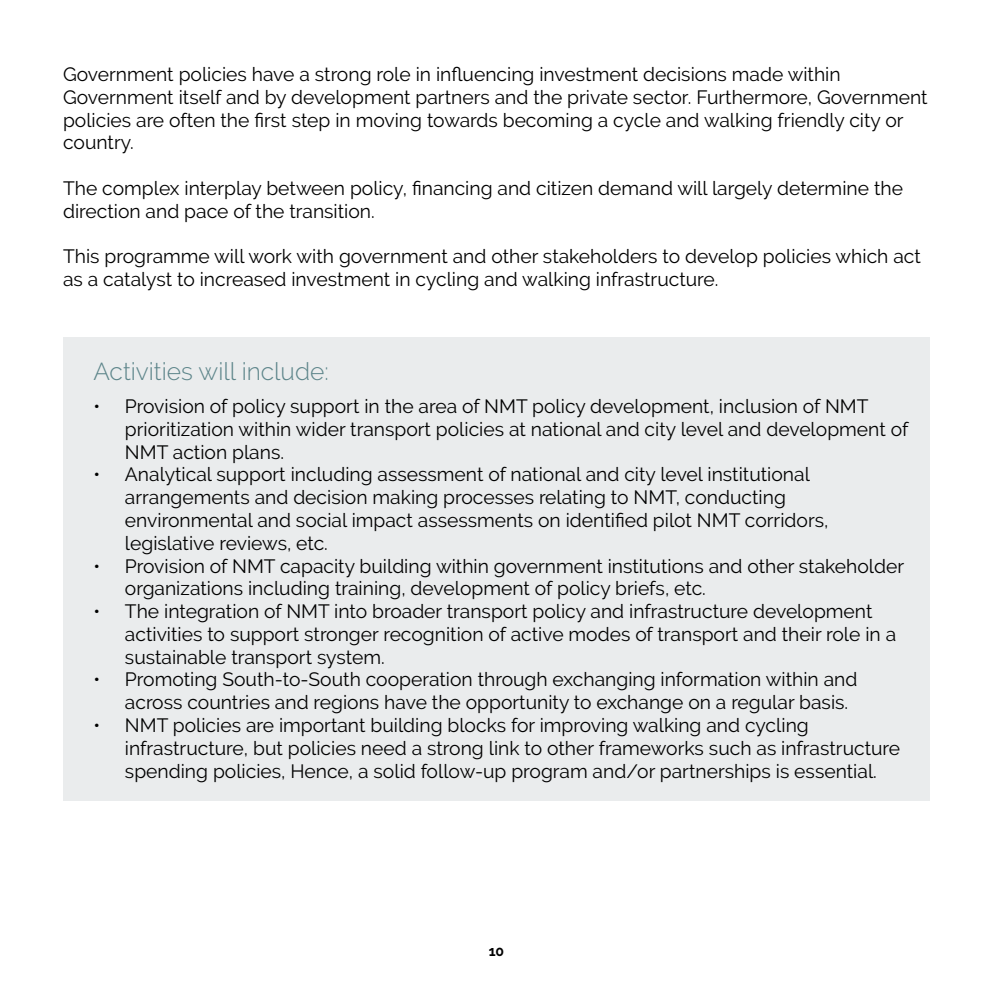
<style>
.page{position:relative;width:993px;height:993px;background:#fff}
.page>*{position:absolute;margin:0;border:0;box-sizing:border-box;transform-origin:0 0}
.t1{font:300 24.5px "Raleway";color:#5d858a}
.t2{font:19.25px/22.8px "Raleway";color:#000}
.t3{font:700 14px "Raleway";color:#000}
</style>
<div class="page">
<div style="left:63px;top:337px;width:866px;height:463px;background:#eaeced"></div>
<p class="t2" style="left:63px;top:63px;width:865px">Government policies have a strong role in influencing investment decisions made within Government itself and by development partners and the private sector. Furthermore, Government policies are often the first step in moving towards becoming a cycle and walking friendly city or country.</p>
<p class="t2" style="left:63px;top:177px;width:841px">The complex interplay between policy, financing and citizen demand will largely determine the direction and pace of the transition.</p>
<p class="t2" style="left:63px;top:245px;width:859px">This programme will work with government and other stakeholders to develop policies which act as a catalyst to increased investment in cycling and walking infrastructure.</p>
<p class="t1" style="left:93px;top:356px;width:237px">Activities will include:</p>
<p class="t2" style="left:125px;top:395px;width:784px;text-indent:-31px">• Provision of policy support in the area of NMT policy development, inclusion of NMT prioritization within wider transport policies at national and city level and development of<br>NMT action plans.</p>
<p class="t2" style="left:125px;top:463px;width:704px;text-indent:-31px">• Analytical support including assessment of national and city level institutional arrangements and decision making processes relating to NMT, conducting environmental and social impact assessments on identified pilot NMT corridors, legislative reviews, etc.</p>
<p class="t2" style="left:125px;top:554px;width:780px;text-indent:-31px">• Provision of NMT capacity building within government institutions and other stakeholder organizations including training, development of policy briefs, etc.</p>
<p class="t2" style="left:125px;top:599px;width:772px;text-indent:-31px">• The integration of NMT into broader transport policy and infrastructure development activities to support stronger recognition of active modes of transport and their role in a sustainable transport system.</p>
<p class="t2" style="left:125px;top:668px;width:733px;text-indent:-31px">• Promoting South-to-South cooperation through exchanging information within and across countries and regions have the opportunity to exchange on a regular basis.</p>
<p class="t2" style="left:125px;top:713px;width:776px;text-indent:-31px">• NMT policies are important building blocks for improving walking and cycling infrastructure, but policies need a strong link to other frameworks such as infrastructure spending policies, Hence, a solid follow-up program and/or partnerships is essential.</p>
<p class="t3" style="left:488px;top:942px;width:17px">10</p>
</div>
